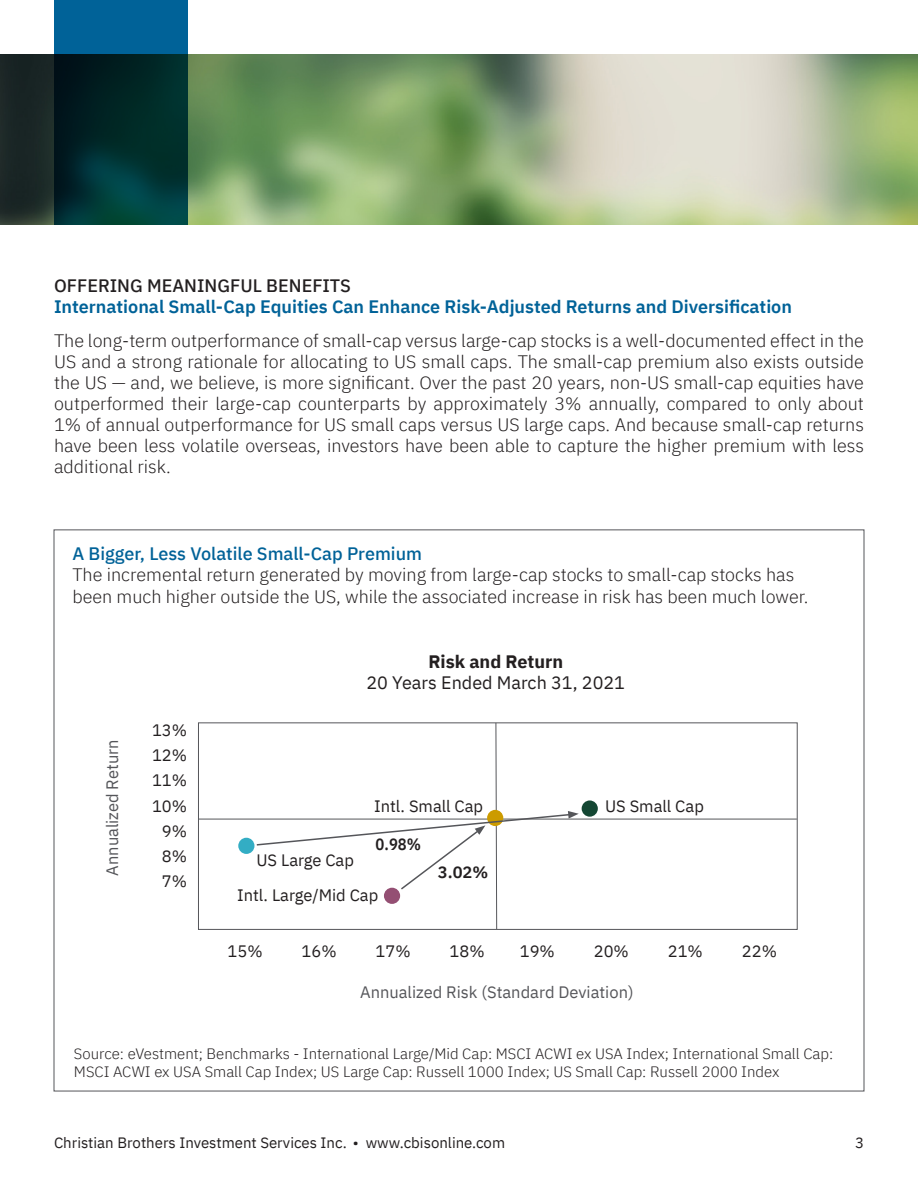
<style>
.page{position:relative;width:918px;height:1188px;background:#fff}
.page>*{position:absolute;margin:0;border:0;box-sizing:border-box;transform-origin:0 0}
.t1{font:300 18px/21px "IBM Plex Sans";color:#231f20;text-align:justify}
.t2{font:600 18px "IBM Plex Sans";color:#006298}
.t3{font:500 18px "IBM Plex Sans";color:#006298}
.t4{font:500 18px "IBM Plex Sans";color:#231f20}
.t5{font:18px "IBM Plex Sans";color:#231f20}
.t6{font:700 18px "IBM Plex Sans";color:#231f20}
.t7{font:16.5px/25.2px "IBM Plex Sans";color:#231f20;text-align:right}
.t8{font:16.5px "IBM Plex Sans";color:#55565a}
.t9{font:600 16.5px "IBM Plex Sans";color:#231f20;scale:.9 1}
.t10{font:600 16.5px "IBM Plex Sans";color:#231f20}
.t11{font:300 15px/18px "IBM Plex Sans";color:#231f20}
.t12{font:15px "IBM Plex Sans";color:#231f20}
</style>
<div class="page">
<hr style="left:198px;top:819px;width:599px;height:1px;background:#55565a">
<div style="left:238px;top:838px;width:16px;height:16px;background:#33adc4;border-radius:50%"></div>
<div style="left:582px;top:800px;width:16px;height:17px;background:#144733;border-radius:50%"></div>
<svg style="left:255px;top:722px;width:324px;height:207px"></svg>
<img style="left:0;top:54px;width:918px;height:171px">
<svg style="left:54px;top:0;width:134px;height:225px;background:#003946"></svg>
<p class="t4" style="left:54px;top:278px;width:298px">OFFERING MEANINGFUL BENEFITS</p>
<p class="t2" style="left:54px;top:292px;width:740px">International Small-Cap Equities Can Enhance Risk-Adjusted Returns and Diversification</p>
<p class="t1" style="left:54px;top:329px;width:812px">The long-term outperformance of small-cap versus large-cap stocks is a well-documented effect in the US and a strong rationale for allocating to US small caps. The small-cap premium also exists outside the US — and, we believe, is more significant. Over the past 20 years, non-US small-cap equities have outperformed their large-cap counterparts by approximately 3% annually, compared to only about 1% of annual outperformance for US small caps versus US large caps. And because small-cap returns have been less volatile overseas, investors have been able to capture the higher premium with less additional risk.</p>
<p class="t3" style="left:72px;top:546px;width:351px">A Bigger, Less Volatile Small-Cap Premium</p>
<p class="t1" style="left:72px;top:562px;width:738px;line-height:21.6px">The incremental return generated by moving from large-cap stocks to small-cap stocks has been much higher outside the US, while the associated increase in risk has been much lower.</p>
<p class="t8" style="left:105px;top:876px;width:138px;rotate:-90deg">Annualized Return</p>
<p class="t7" style="left:152px;top:719px;width:37px">13%<br>12%<br>11%<br>10%<br>9%<br>8%<br>7%</p>
<p class="t6" style="left:428px;top:654px;width:136px">Risk and Return</p>
<p class="t5" style="left:366px;top:675px;width:260px">20 Years Ended March 31, 2021</p>
<p class="t7" style="left:374px;top:794px;width:111px">Intl. Small Cap</p>
<p class="t7" style="left:605px;top:795px;width:100px">US Small Cap</p>
<p class="t7" style="left:256px;top:849px;width:99px">US Large Cap</p>
<p class="t9" style="left:376px;top:838px;width:52px">0.98%</p>
<p class="t7" style="left:237px;top:884px;width:143px">Intl. Large/Mid Cap</p>
<p class="t10" style="left:438px;top:866px;width:52px">3.02%</p>
<p class="t7" style="left:228px;top:940px;width:37px">15%</p>
<p class="t7" style="left:302px;top:940px;width:37px">16%</p>
<p class="t7" style="left:376px;top:940px;width:37px">17%</p>
<p class="t7" style="left:450px;top:940px;width:37px">18%</p>
<p class="t7" style="left:520px;top:940px;width:37px">19%</p>
<p class="t7" style="left:594px;top:940px;width:37px">20%</p>
<p class="t7" style="left:668px;top:940px;width:37px">21%</p>
<p class="t7" style="left:742px;top:940px;width:37px">22%</p>
<p class="t8" style="left:360px;top:985px;width:275px">Annualized Risk (Standard Deviation)</p>
<p class="t11" style="left:74px;top:1043px;width:761px">Source: eVestment; Benchmarks - International Large/Mid Cap: MSCI ACWI ex USA Index; International Small Cap:<br>MSCI ACWI ex USA Small Cap Index; US Large Cap: Russell 1000 Index; US Small Cap: Russell 2000 Index</p>
<p class="t12" style="left:54px;top:1136px;width:453px">Christian Brothers Investment Services Inc. • www.cbisonline.com</p>
<p class="t12" style="left:855px;top:1136px;width:10px">3</p>
</div>
